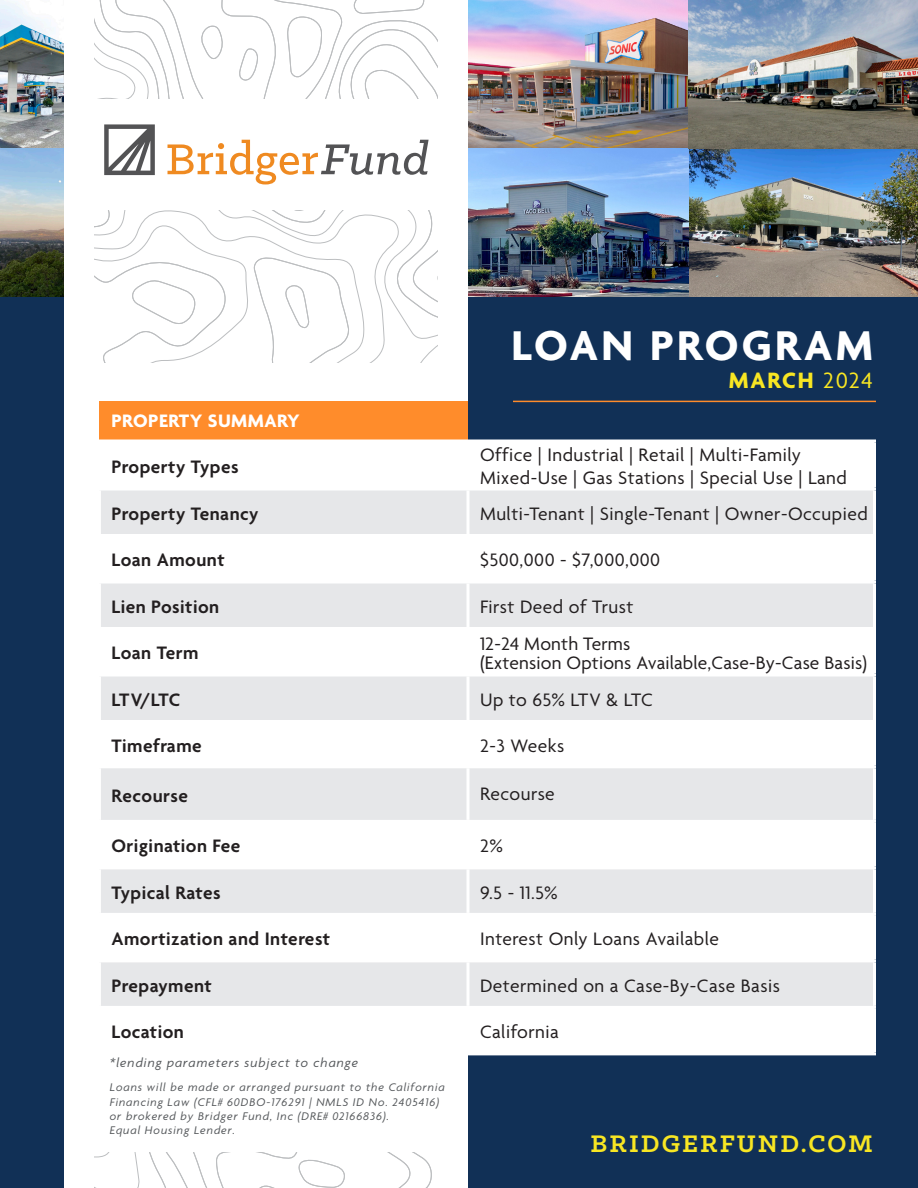
<style>
.page{position:relative;width:918px;height:1188px;background:#fff}
.page>*{position:absolute;margin:0;border:0;box-sizing:border-box;transform-origin:0 0}
.t1{font:700 45px "Agenda";letter-spacing:.075em;color:#fff}
.t2{font:700 27.15px "Klinic Slab";letter-spacing:.075em;color:#f8e623}
.t3{font:700 24px "Agenda";letter-spacing:.075em;color:#f8e623}
.t4{font:19.5px/23.4px "Agenda";letter-spacing:.025em;color:#231f20}
.t5{font:600 19.5px "Agenda";letter-spacing:.025em;color:#231f20}
.t6{font:700 19.5px "Agenda";letter-spacing:.025em;color:#fff}
.t7{font:italic 13.5px "Agenda";letter-spacing:.075em;color:#54575a}
.t8{font:italic 12px/14.4px "Agenda";letter-spacing:.075em;color:#54575a}
.s1{font-weight:400}
</style>
<div class="page">
<img style="left:468px;top:1px;width:450px;height:296px">
<img style="left:0;top:1px;width:64px;height:148px">
<img style="left:0;top:149px;width:64px;height:148px">
<div style="left:0;top:297px;width:918px;height:891px;background:#113056"></div>
<div style="left:65px;top:0;width:403px;height:1188px;background:#fff"></div>
<svg style="left:95px;top:0;width:343px;height:99px"></svg>
<svg style="left:168px;top:140px;width:261px;height:44px"></svg>
<svg style="left:104px;top:124px;width:51px;height:51px"></svg>
<svg style="left:95px;top:211px;width:343px;height:151px"></svg>
<svg style="left:95px;top:1152px;width:337px;height:36px"></svg>
<div style="left:99px;top:401px;width:369px;height:40px;background:#ff8c2b"></div>
<div style="left:470px;top:442px;width:403px;height:610px;background:#fff"></div>
<svg style="left:101px;top:490px;width:772px;height:516px;fill:#e6e7e9"></svg>
<hr style="left:466px;top:442px;width:4px;height:46px;background:#fff">
<hr style="left:468px;top:488px;width:408px;height:2px;background:#fff">
<hr style="left:466px;top:490px;width:4px;height:44px;background:#f6f7f7">
<hr style="left:466px;top:584px;width:4px;height:43px;background:#f8f9f9">
<hr style="left:466px;top:630px;width:4px;height:44px;background:#fff">
<hr style="left:466px;top:723px;width:4px;height:42px;background:#fff">
<hr style="left:98px;top:534px;width:370px;height:3px;background:#fff">
<hr style="left:468px;top:534px;width:408px;height:3px;background:#fff">
<hr style="left:466px;top:537px;width:4px;height:43px;background:#fff">
<hr style="left:98px;top:674px;width:370px;height:2px;background:#fff">
<hr style="left:468px;top:674px;width:408px;height:2px;background:#fff">
<hr style="left:466px;top:676px;width:4px;height:44px;background:#f6f7f7">
<svg style="left:101px;top:580px;width:367px;height:4px"></svg>
<svg style="left:468px;top:580px;width:408px;height:4px;fill:#fff"></svg>
<hr style="left:98px;top:440px;width:370px;height:2px;background:#fff">
<hr style="left:468px;top:440px;width:408px;height:2px;background:#fff">
<hr style="left:873px;top:442px;width:3px;height:46px;background:#fff">
<hr style="left:873px;top:490px;width:3px;height:44px;background:#fff">
<hr style="left:873px;top:537px;width:3px;height:43px;background:#fff">
<hr style="left:873px;top:584px;width:3px;height:43px;background:#fff">
<hr style="left:98px;top:627px;width:370px;height:3px;background:#fff">
<hr style="left:468px;top:627px;width:408px;height:3px;background:#fff">
<hr style="left:873px;top:630px;width:3px;height:44px;background:#fff">
<hr style="left:873px;top:676px;width:3px;height:44px;background:#fff">
<hr style="left:98px;top:720px;width:370px;height:3px;background:#fff">
<hr style="left:468px;top:720px;width:408px;height:3px;background:#fff">
<hr style="left:873px;top:723px;width:3px;height:42px;background:#fff">
<hr style="left:98px;top:765px;width:370px;height:3px;background:#fff">
<hr style="left:468px;top:765px;width:408px;height:3px;background:#fff">
<hr style="left:466px;top:768px;width:4px;height:52px;background:#f6f7f7">
<hr style="left:873px;top:768px;width:3px;height:52px;background:#fff">
<hr style="left:98px;top:820px;width:370px;height:3px;background:#fff">
<hr style="left:468px;top:820px;width:408px;height:3px;background:#fff">
<hr style="left:466px;top:823px;width:4px;height:43px;background:#fff">
<hr style="left:873px;top:823px;width:3px;height:43px;background:#fff">
<hr style="left:98px;top:866px;width:370px;height:3px;background:#fff">
<hr style="left:468px;top:866px;width:408px;height:3px;background:#fff">
<hr style="left:466px;top:869px;width:4px;height:44px;background:#f6f6f7">
<hr style="left:873px;top:869px;width:3px;height:44px;background:#fff">
<hr style="left:98px;top:913px;width:370px;height:3px;background:#fff">
<hr style="left:468px;top:913px;width:408px;height:3px;background:#fff">
<hr style="left:466px;top:916px;width:4px;height:43px;background:#fff">
<hr style="left:873px;top:916px;width:3px;height:43px;background:#fff">
<hr style="left:98px;top:959px;width:370px;height:3px;background:#fff">
<hr style="left:468px;top:959px;width:408px;height:3px;background:#fff">
<hr style="left:466px;top:962px;width:4px;height:44px;background:#f6f6f7">
<hr style="left:873px;top:962px;width:3px;height:44px;background:#fff">
<hr style="left:468px;top:1006px;width:408px;height:3px;background:#fff">
<hr style="left:466px;top:1009px;width:4px;height:43px;background:#fff">
<hr style="left:873px;top:1009px;width:3px;height:43px;background:#fff">
<hr style="left:468px;top:1052px;width:408px;height:3px;background:#fff">
<hr style="left:513px;top:401px;width:363px;height:1px;background:#ff8c2b">
<p class="t6" style="left:111px;top:411px;width:190px">PROPERTY SUMMARY</p>
<p class="t5" style="left:111px;top:456px;width:129px">Property Types</p>
<p class="t1" style="left:512px;top:321px;width:363px">LOAN PROGRAM</p>
<p class="t3" style="left:729px;top:368px;width:146px">MARCH <span class="s1">2024</span></p>
<p class="t4" style="left:480px;top:444px;width:368px">Office | Industrial | Retail | Multi-Family<br>Mixed-Use | Gas Stations | Special Use | Land</p>
<p class="t5" style="left:111px;top:503px;width:149px">Property Tenancy</p>
<p class="t4" style="left:480px;top:503px;width:389px">Multi-Tenant | Single-Tenant | Owner-Occupied</p>
<p class="t5" style="left:111px;top:550px;width:115px">Loan Amount</p>
<p class="t4" style="left:480px;top:550px;width:182px">$500,000 - $7,000,000</p>
<p class="t5" style="left:111px;top:596px;width:109px">Lien Position</p>
<p class="t4" style="left:480px;top:596px;width:155px">First Deed of Trust</p>
<p class="t5" style="left:111px;top:643px;width:88px">Loan Term</p>
<p class="t4" style="left:480px;top:635px;width:389px;line-height:19.5px">12-24 Month Terms<br>(Extension Options Available,Case-By-Case Basis)</p>
<p class="t5" style="left:111px;top:689px;width:70px">LTV/LTC</p>
<p class="t4" style="left:480px;top:689px;width:174px">Up to 65% LTV &amp; LTC</p>
<p class="t5" style="left:111px;top:735px;width:92px">Timeframe</p>
<p class="t4" style="left:480px;top:735px;width:86px">2-3 Weeks</p>
<p class="t5" style="left:111px;top:785px;width:78px">Recourse</p>
<p class="t4" style="left:480px;top:783px;width:76px">Recourse</p>
<p class="t5" style="left:111px;top:836px;width:131px">Origination Fee</p>
<p class="t4" style="left:480px;top:836px;width:24px">2%</p>
<p class="t5" style="left:111px;top:882px;width:111px">Typical Rates</p>
<p class="t4" style="left:480px;top:882px;width:79px">9.5 - 11.5%</p>
<p class="t5" style="left:111px;top:929px;width:220px">Amortization and Interest</p>
<p class="t4" style="left:480px;top:929px;width:240px">Interest Only Loans Available</p>
<p class="t5" style="left:111px;top:975px;width:102px">Prepayment</p>
<p class="t4" style="left:480px;top:975px;width:301px">Determined on a Case-By-Case Basis</p>
<p class="t5" style="left:111px;top:1022px;width:74px">Location</p>
<p class="t4" style="left:480px;top:1022px;width:80px">California</p>
<p class="t7" style="left:110px;top:1054px;width:250px">*lending parameters subject to change</p>
<p class="t8" style="left:110px;top:1080px;width:337px">Loans will be made or arranged pursuant to the California<br>Financing Law (CFL# 60DBO-176291 | NMLS ID No. 2405416) or brokered by Bridger Fund, Inc (DRE# 02166836).</p>
<p class="t8" style="left:110px;top:1123px;width:127px">Equal Housing Lender.</p>
<p class="t2" style="left:590px;top:1126px;width:284px">BRIDGERFUND.COM</p>
</div>
